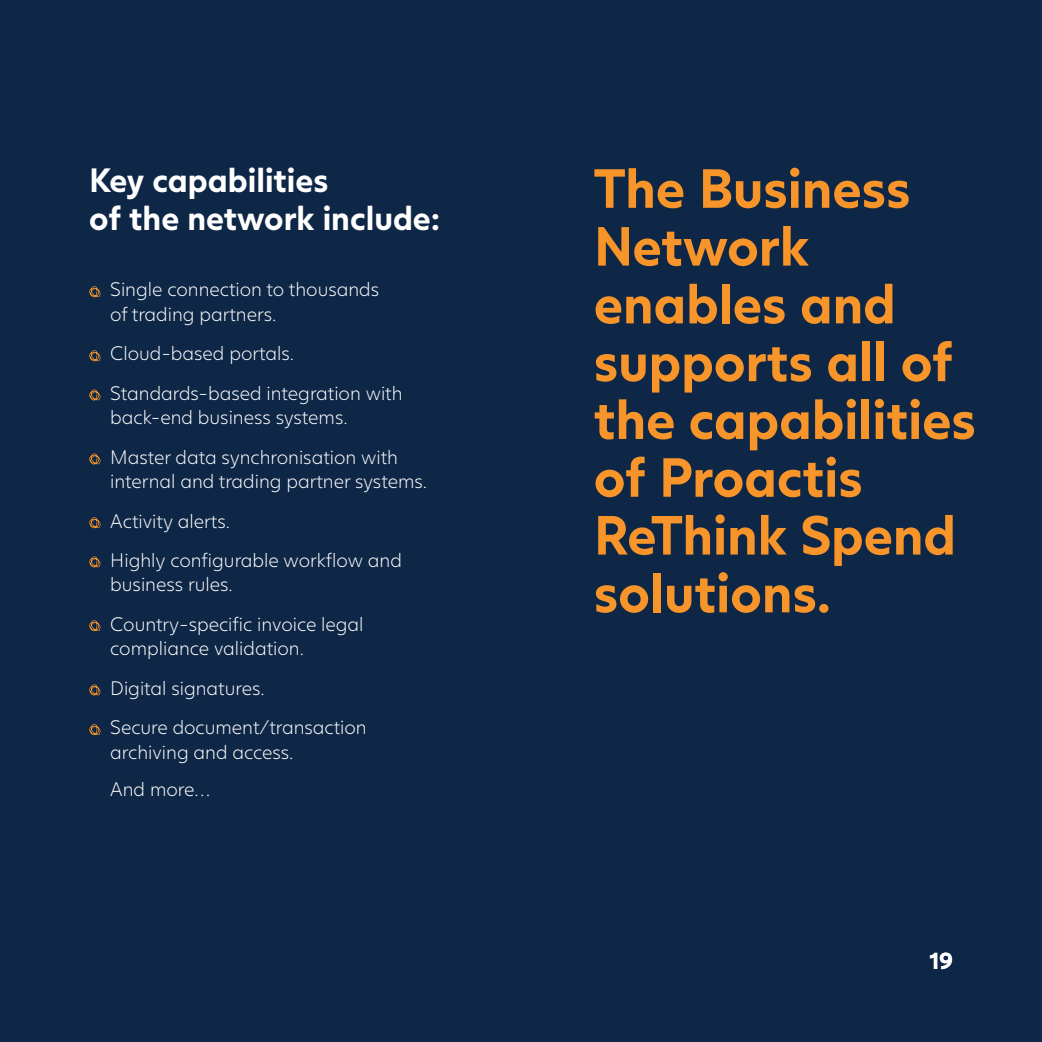
<style>
.page{position:relative;width:1042px;height:1042px;background:#0f2747}
.page>*{position:absolute;margin:0;border:0;box-sizing:border-box;transform-origin:0 0}
.t1{font:700 54.25px/57.8px "Juli Sans";color:#f7942a}
.t2{font:700 33.25px/37.6px "Juli Sans";color:#fff}
.t3{font:700 22.75px "Juli Sans";color:#fff}
.t4{font:300 19.25px/39.4px "Juli Sans";color:#fff}
</style>
<div class="page">
<svg style="left:89px;top:286px;width:12px;height:12px"></svg>
<svg style="left:89px;top:517px;width:12px;height:12px"></svg>
<svg style="left:89px;top:350px;width:12px;height:12px"></svg>
<svg style="left:89px;top:556px;width:12px;height:12px"></svg>
<svg style="left:89px;top:453px;width:12px;height:12px"></svg>
<svg style="left:89px;top:389px;width:12px;height:12px"></svg>
<svg style="left:89px;top:620px;width:12px;height:12px"></svg>
<svg style="left:89px;top:684px;width:12px;height:12px"></svg>
<svg style="left:89px;top:724px;width:12px;height:12px"></svg>
<h2 class="t2" style="left:89px;top:158px;width:352px">Key capabilities<br>of the network include:</h2>
<p class="t4" style="left:110px;top:276px;width:270px;line-height:24.5px">Single connection to thousands of trading partners.</p>
<p class="t4" style="left:110px;top:333px;width:294px">Cloud-based portals.<br>Standards-based integration with</p>
<p class="t4" style="left:110px;top:396px;width:289px">back-end business systems.<br>Master data synchronisation with</p>
<p class="t4" style="left:110px;top:460px;width:318px">internal and trading partner systems.<br>Activity alerts.<br>Highly configurable workflow and</p>
<p class="t4" style="left:110px;top:564px;width:255px">business rules.<br>Country-specific invoice legal</p>
<p class="t4" style="left:110px;top:628px;width:258px">compliance validation.<br>Digital signatures.<br>Secure document/transaction</p>
<p class="t4" style="left:110px;top:732px;width:185px;line-height:37.6px">archiving and access.<br>And more…</p>
<h1 class="t1" style="left:594px;top:153px;width:383px">The Business<br>Network enables and supports all of the capabilities of Proactis<br>ReThink Spend solutions.</h1>
<p class="t3" style="left:929px;top:942px;width:25px">19</p>
</div>
